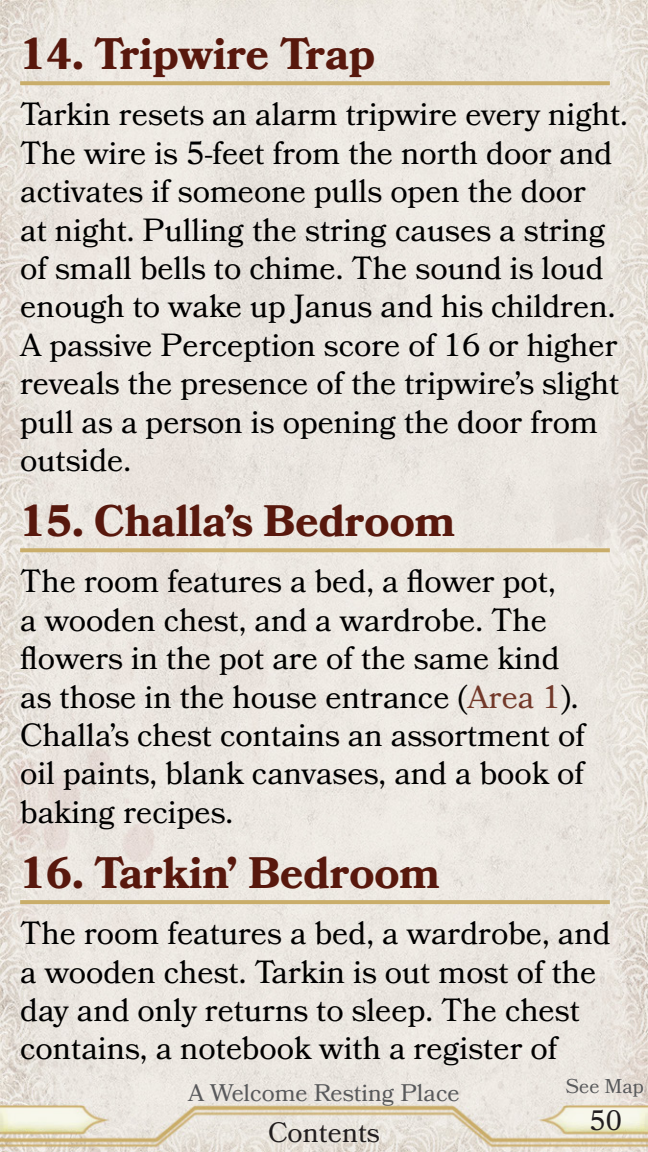
<style>
.page{position:relative;width:648px;height:1152px;background:#fff}
.page>*{position:absolute;margin:0;border:0;box-sizing:border-box;transform-origin:0 0}
.t1{font:700 44px "Bookmania";color:#58180d}
.t2{font:32px/38.4px "Bookmania";color:#000}
.t3{font:28px "Bookmania";color:#211d1e}
.t4{font:24px "Bookmania";color:#58595b}
.t5{font:20px "Bookmania";color:#58595b}
.s1{color:#723829}
</style>
<div class="page">
<img style="left:0;top:0;width:648px;height:1152px">
<svg style="left:20px;top:81px;width:590px;height:4px;background:#cab070"></svg>
<svg style="left:20px;top:548px;width:590px;height:4px;background:#cbb072"></svg>
<svg style="left:20px;top:900px;width:590px;height:4px;background:#c9ae6d"></svg>
<h1 class="t1" style="left:20px;top:28px;width:356px">14. Tripwire Trap</h1>
<p class="t2" style="left:20px;top:95px;width:609px">Tarkin resets an alarm tripwire every night.<br>The wire is 5-feet from the north door and activates if someone pulls open the door<br>at night. Pulling the string causes a string of small bells to chime. The sound is loud enough to wake up Janus and his children.<br>A passive Perception score of 16 or higher reveals the presence of the tripwire’s slight pull as a person is opening the door from outside.</p>
<h1 class="t1" style="left:20px;top:495px;width:436px">15. Challa’s Bedroom</h1>
<p class="t2" style="left:20px;top:562px;width:566px">The room features a bed, a flower pot,<br>a wooden chest, and a wardrobe. The flowers in the pot are of the same kind as those in the house entrance (<span class="s1">Area 1</span>).<br>Challa’s chest contains an assortment of oil paints, blank canvases, and a book of baking recipes.</p>
<h1 class="t1" style="left:20px;top:847px;width:421px">16. Tarkin’ Bedroom</h1>
<p class="t2" style="left:20px;top:914px;width:592px">The room features a bed, a wardrobe, and a wooden chest. Tarkin is out most of the day and only returns to sleep. The chest contains, a notebook with a register of</p>
<p class="t4" style="left:188px;top:1079px;width:273px">A Welcome Resting Place</p>
<p class="t5" style="left:566px;top:1075px;width:80px">See Map</p>
<p class="t3" style="left:268px;top:1116px;width:113px">Contents</p>
<p class="t3" style="left:590px;top:1104px;width:34px">50</p>
</div>
